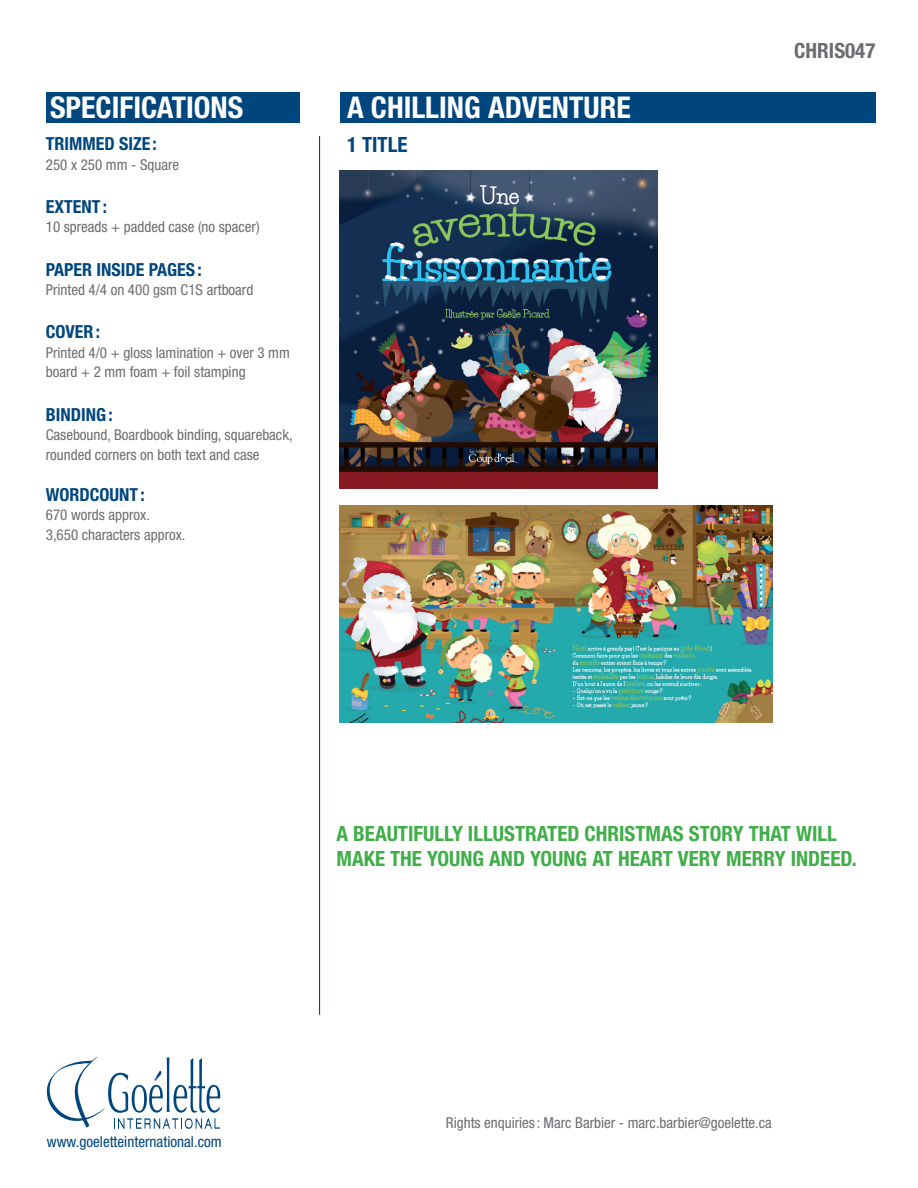
<style>
.page{position:relative;width:918px;height:1188px;background:#fff}
.page>*{position:absolute;margin:0;border:0;box-sizing:border-box;transform-origin:0 0}
.t1{font:700 condensed 30px "Helvetica Neue";color:#fff}
.t2{font:700 condensed 21px/25.2px "Helvetica Neue";color:#40ae49}
.t3{font:700 condensed 21px "Helvetica Neue";color:#6c6d70}
.t4{font:700 condensed 21px "Helvetica Neue";color:#00467e}
.t5{font:700 condensed 18px "Helvetica Neue";color:#00467e}
.t6{font:condensed 15.15px "Helvetica Neue";color:#00467e}
.t7{font:condensed 15px/19.5px "Helvetica Neue";color:#6c6d70}
</style>
<div class="page">
<div style="left:340px;top:93px;width:535px;height:30px;background:#00467e"></div>
<div style="left:46px;top:93px;width:254px;height:30px;background:#00467e"></div>
<svg style="left:46px;top:1056px;width:174px;height:73px"></svg>
<hr style="left:319px;top:136px;width:1px;height:879px;background:#00467e">
<img style="left:340px;top:171px;width:318px;height:317px">
<img style="left:340px;top:506px;width:433px;height:217px">
<h1 class="t1" style="left:50px;top:89px;width:195px">SPECIFICATIONS</h1>
<p class="t5" style="left:46px;top:133px;width:113px">TRIMMED SIZE :</p>
<p class="t7" style="left:46px;top:155px;width:135px">250 x 250 mm - Square</p>
<p class="t5" style="left:46px;top:196px;width:63px">EXTENT :</p>
<p class="t7" style="left:46px;top:217px;width:215px">10 spreads + padded case (no spacer)</p>
<p class="t5" style="left:46px;top:258px;width:157px">PAPER INSIDE PAGES:</p>
<p class="t7" style="left:46px;top:280px;width:209px">Printed 4/4 on 400 gsm C1S artboard</p>
<p class="t5" style="left:46px;top:321px;width:56px">COVER:</p>
<p class="t7" style="left:46px;top:343px;width:246px">Printed 4/0 + gloss lamination + over 3 mm board + 2 mm foam + foil stamping</p>
<p class="t5" style="left:46px;top:403px;width:68px">BINDING:</p>
<p class="t7" style="left:46px;top:425px;width:248px">Casebound, Boardbook binding, squareback, rounded corners on both text and case</p>
<p class="t5" style="left:46px;top:483px;width:100px">WORDCOUNT :</p>
<p class="t7" style="left:46px;top:505px;width:141px">670 words approx.<br>3,650 characters approx.</p>
<h1 class="t1" style="left:347px;top:89px;width:285px">A CHILLING ADVENTURE</h1>
<h2 class="t4" style="left:347px;top:132px;width:62px">1 TITLE</h2>
<h2 class="t3" style="left:794px;top:37px;width:83px">CHRIS047</h2>
<p class="t6" style="left:47px;top:1133px;width:176px">www.goeletteinternational.com</p>
<h2 class="t2" style="left:337px;top:821px;width:522px">A BEAUTIFULLY ILLUSTRATED CHRISTMAS STORY THAT WILL<br>MAKE THE YOUNG AND YOUNG AT HEART VERY MERRY INDEED.</h2>
<p class="t7" style="left:446px;top:1113px;width:327px">Rights enquiries : Marc Barbier - marc.barbier@goelette.ca</p>
</div>
